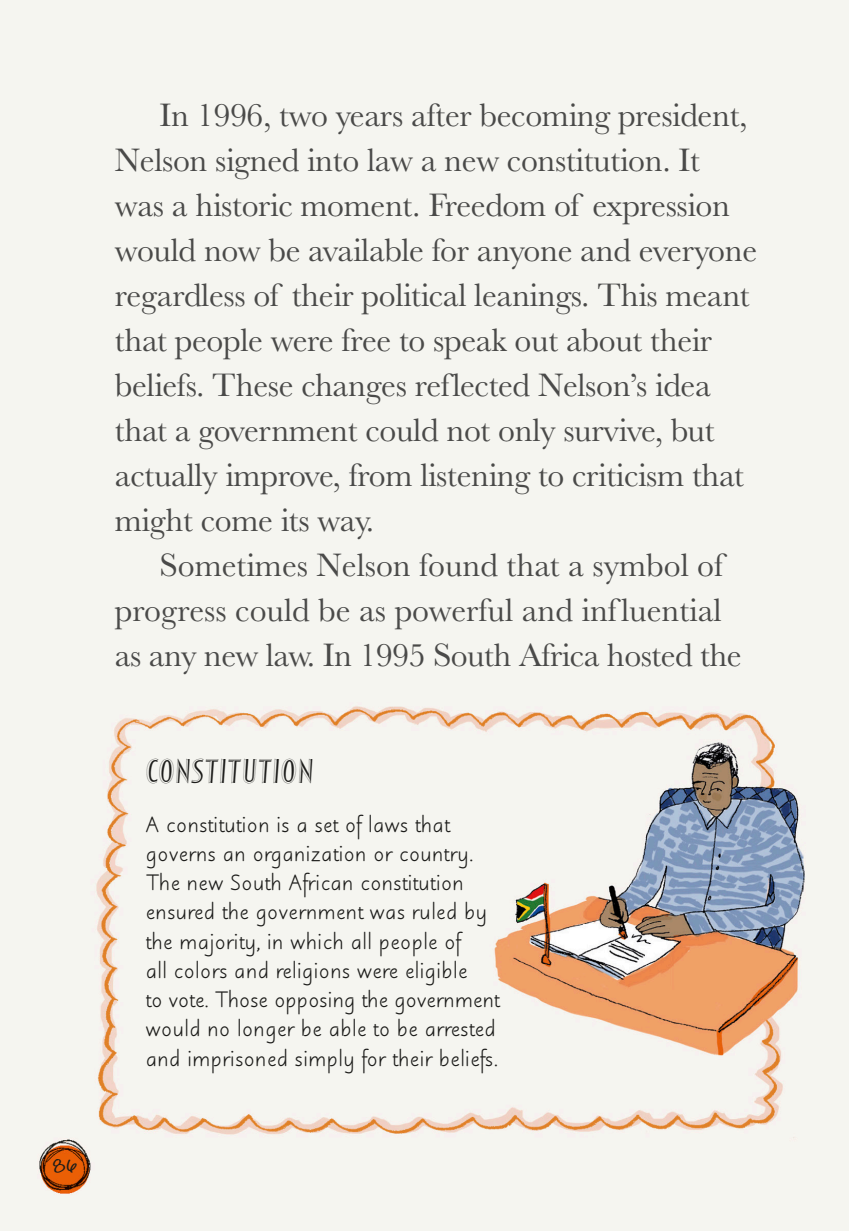
<style>
.page{position:relative;width:849px;height:1231px;background:#fff}
.page>*{position:absolute;margin:0;border:0;box-sizing:border-box;transform-origin:0 0}
.t1{font:33.75px/45px "Baskerville MT Pro";letter-spacing:-.01em;color:#4a4a49}
.t2{font:33.75px "Festival Titling MT Std";letter-spacing:-.01em;color:#1c1c1a}
.t3{font:24.75px/29.2px "Julius Primary Std";color:#1c1c1a}
.t4{font:700 18px "Lindsey Pro";color:#1c1c1a}
</style>
<div class="page">
<img style="left:0;top:0;width:848px;height:1231px">
<p class="t4" style="left:53px;top:1152px;width:26px">86</p>
<p class="t1" style="left:115px;top:93px;width:643px;text-indent:45px">In 1996, two years after becoming president, Nelson signed into law a new constitution. It was a historic moment. Freedom of expression would now be available for anyone and everyone regardless of their political leanings. This meant that people were free to speak out about their beliefs. These changes reflected Nelson’s idea that a government could not only survive, but actually improve, from listening to criticism that might come its way.</p>
<p class="t1" style="left:115px;top:542px;width:628px;text-indent:45px">Sometimes Nelson found that a symbol of progress could be as powerful and influential as any new law. In 1995 South Africa hosted the</p>
<p class="t2" style="left:145px;top:753px;width:170px">CONSTITUTION</p>
<p class="t3" style="left:145px;top:810px;width:355px">A constitution is a set of laws that governs an organization or country.<br>The new South African constitution ensured the government was ruled by the majority, in which all people of<br>all colors and religions were eligible<br>to vote. Those opposing the government would no longer be able to be arrested and imprisoned simply for their beliefs.</p>
</div>
